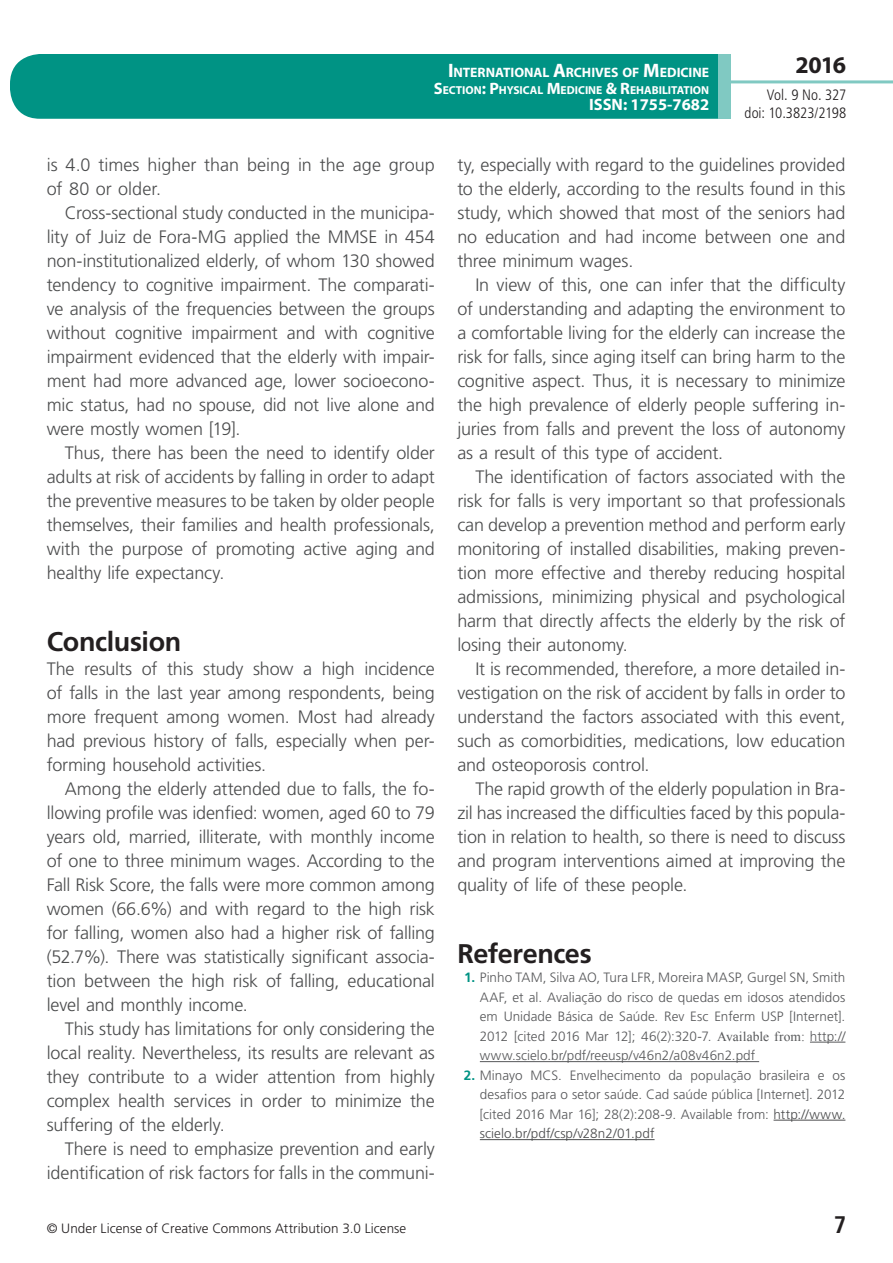
<style>
.page{position:relative;width:893px;height:1263px;background:#fff}
.page>*{position:absolute;margin:0;border:0;box-sizing:border-box;transform-origin:0 0}
.t1{font:700 27px "Frutiger LT Std";letter-spacing:-.015em;color:#231f20}
.t2{font:700 24px "Myriad Pro";color:#231f20}
.t3{font:700 condensed 24px "Frutiger LT Std";color:#231f20}
.t4{font:300 18px/24px "Frutiger LT Std";letter-spacing:-.01em;color:#4b4c4d;text-align:justify}
.t5{font:700 16.5px "Myriad Pro";color:#fff}
.t6{font:300 condensed 15px/18px "Frutiger LT Std";letter-spacing:-.005em;color:#231f20;text-align:right}
.t7{font:700 13.65px "Myriad Pro";letter-spacing:-.005em;color:#fff}
.t8{font:300 13.5px/19.5px "Frutiger LT Std";letter-spacing:.005em;color:#57585a;text-align:justify}
.t9{font:300 13.5px "Frutiger LT Std";letter-spacing:.005em;color:#231f20}
.t10{font:700 11.55px "Myriad Pro";color:#fff}
.s1{font-size:19.5px}
.s2{font-size:16.5px}
.s3{font-weight:700;color:#009384}
.s4{font-family:"Times New Roman";font-weight:400}
.s5{color:#4b4c4d}
</style>
<div class="page">
<div style="left:10px;top:54px;width:775px;height:65px;background:#009384;border-radius:30px"></div>
<div style="left:732px;top:0;width:161px;height:157px;background:#fff"></div>
<hr style="left:730px;top:80px;width:163px;height:3px;background:#80c9c2">
<div style="left:718px;top:54px;width:13px;height:65px;background:#80c9c2"></div>
<hr style="left:810px;top:1042px;width:35px;height:1px;background:#57585a">
<hr style="left:480px;top:1061px;width:279px;height:1px;background:#57585a">
<hr style="left:773px;top:1120px;width:72px;height:1px;background:#4b4c4d">
<hr style="left:480px;top:1139px;width:175px;height:1px;background:#4b4c4d">
<p class="t7" style="left:448px;top:64px;width:263px"><span class="s1">I</span>NTERNATIONAL <span class="s1">A</span>RCHIVES OF <span class="s1">M</span>EDICINE</p>
<p class="t10" style="left:434px;top:82px;width:277px"><span class="s2">S</span>ECTION<span class="s2">: P</span>HYSICAL <span class="s2">M</span>EDICINE <span class="s2">&amp; R</span>EHABILITATION</p>
<p class="t5" style="left:589px;top:94px;width:122px">ISSN: 1755-7682</p>
<h2 class="t2" style="left:795px;top:49px;width:52px">2016</h2>
<p class="t6" style="left:745px;top:86px;width:103px">Vol. 9 No. 327 doi: 10.3823/2198</p>
<p class="t4" style="left:47px;top:153px;width:390px">is 4.0 times higher than being in the age group of 80 or older.</p>
<p class="t4" style="left:47px;top:201px;width:390px;text-indent:18px">Cross-sectional study conducted in the municipa&shy;lity of Juiz de Fora-MG applied the MMSE in 454 non-institutionalized elderly, of whom 130 showed tendency to cognitive impairment. The comparati&shy;ve analysis of the frequencies between the groups without cognitive impairment and with cognitive impairment evidenced that the elderly with impair&shy;ment had more advanced age, lower socioecono&shy;mic status, had no spouse, did not live alone and were mostly women [19].</p>
<p class="t4" style="left:47px;top:441px;width:390px;text-indent:18px">Thus, there has been the need to identify older adults at risk of accidents by falling in order to adapt the preventive measures to be taken by older people themselves, their families and health professionals, with the purpose of promoting active aging and healthy life expectancy.</p>
<h1 class="t1" style="left:47px;top:625px;width:136px">Conclusion</h1>
<p class="t4" style="left:47px;top:657px;width:390px">The results of this study show a high incidence of falls in the last year among respondents, being more frequent among women. Most had already had previous history of falls, especially when per&shy;forming household activities.</p>
<p class="t4" style="left:47px;top:777px;width:390px;text-indent:18px">Among the elderly attended due to falls, the fo&shy;llowing profile was idenfied: women, aged 60 to 79 years old, married, illiterate, with monthly income of one to three minimum wages. According to the Fall Risk Score, the falls were more common among women (66.6%) and with regard to the high risk for falling, women also had a higher risk of falling (52.7%). There was statistically significant associa&shy;tion between the high risk of falling, educational level and monthly income.</p>
<p class="t4" style="left:47px;top:1017px;width:390px;text-indent:18px">This study has limitations for only considering the local reality. Nevertheless, its results are relevant as they contribute to a wider attention from highly complex health services in order to minimize the suffering of the elderly.</p>
<p class="t4" style="left:47px;top:1137px;width:390px;text-align:right">There is need to emphasize prevention and early identification of risk factors for falls in the communi-</p>
<p class="t4" style="left:457px;top:153px;width:390px">ty, especially with regard to the guidelines provided to the elderly, according to the results found in this study, which showed that most of the seniors had no education and had income between one and three minimum wages.</p>
<p class="t4" style="left:457px;top:273px;width:390px;text-indent:18px">In view of this, one can infer that the difficulty of understanding and adapting the environment to a comfortable living for the elderly can increase the risk for falls, since aging itself can bring harm to the cognitive aspect. Thus, it is necessary to minimize the high prevalence of elderly people suffering in&shy;juries from falls and prevent the loss of autonomy as a result of this type of accident.</p>
<p class="t4" style="left:457px;top:465px;width:390px;text-indent:18px">The identification of factors associated with the risk for falls is very important so that professionals can develop a prevention method and perform early monitoring of installed disabilities, making preven&shy;tion more effective and thereby reducing hospital admissions, minimizing physical and psychological harm that directly affects the elderly by the risk of losing their autonomy.</p>
<p class="t4" style="left:457px;top:657px;width:390px;text-indent:18px">It is recommended, therefore, a more detailed in&shy;vestigation on the risk of accident by falls in order to understand the factors associated with this event, such as comorbidities, medications, low education and osteoporosis control.</p>
<p class="t4" style="left:457px;top:777px;width:390px;text-indent:18px">The rapid growth of the elderly population in Bra&shy;zil has increased the difficulties faced by this popula&shy;tion in relation to health, so there is need to discuss and program interventions aimed at improving the quality of life of these people.</p>
<h1 class="t1" style="left:457px;top:937px;width:136px">References</h1>
<p class="t8" style="left:480px;top:968px;width:367px;text-indent:-16px"><span class="s3">1.</span> Pinho TAM, Silva AO, Tura LFR, Moreira MASP, Gurgel SN, Smith AAF, et al. Avaliação do risco de quedas em idosos atendidos em Unidade Básica de Saúde. Rev Esc Enferm USP [Internet].<br>2012 [cited 2016 Mar 12]; 46(2):320-7. <span class="s4">Available from:</span> http:// www.scielo.br/pdf/reeusp/v46n2/a08v46n2.pdf</p>
<p class="t8" style="left:480px;top:1065px;width:367px;text-indent:-16px"><span class="s3">2.</span> Minayo MCS. Envelhecimento da população brasileira e os desafios para o setor saúde. Cad saúde pública [Internet]. 2012 [cited 2016 Mar 16]; 28(2):208-9. Available from: <span class="s5">http://www. scielo.br/pdf/csp/v28n2/01.pdf</span></p>
<p class="t9" style="left:47px;top:1220px;width:361px">© Under License of Creative Commons Attribution 3.0 License</p>
<h2 class="t3" style="left:834px;top:1210px;width:14px">7</h2>
</div>
